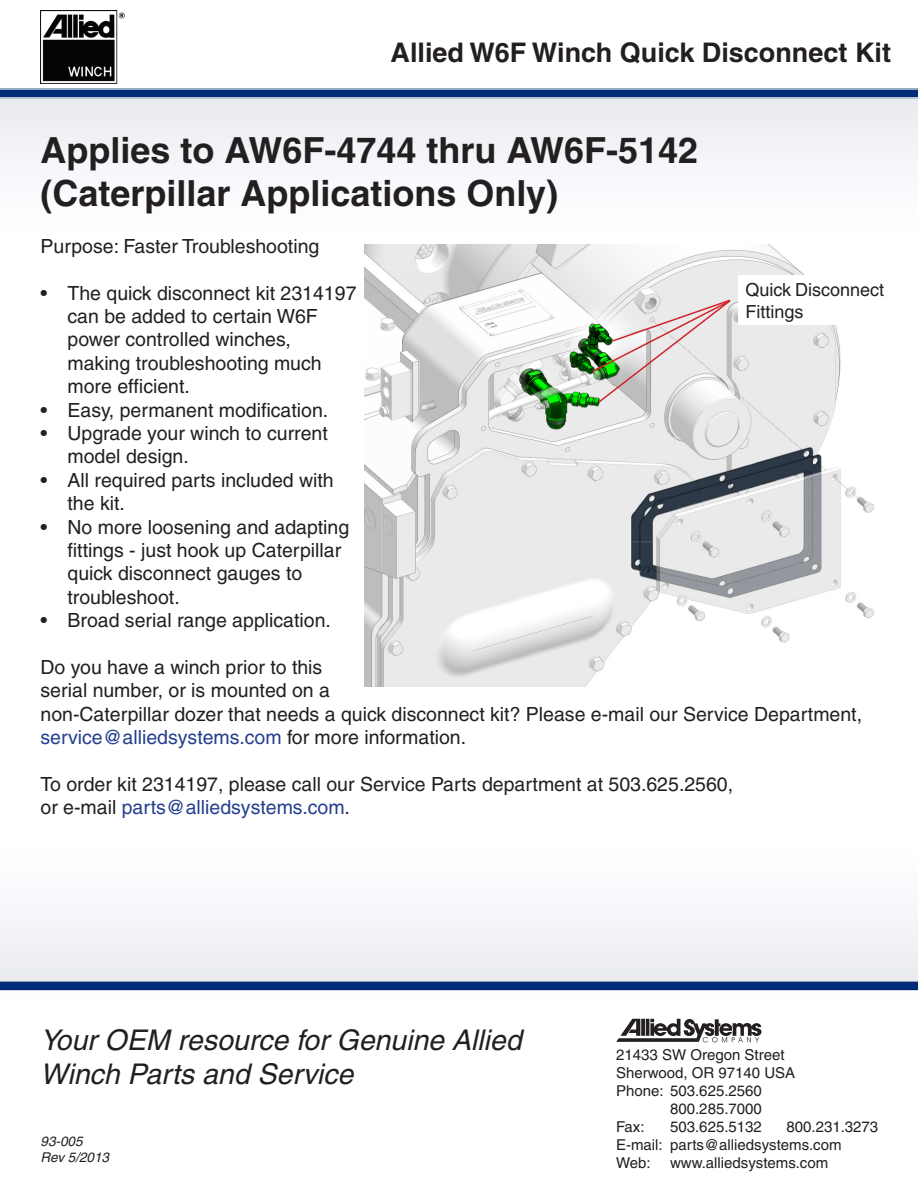
<style>
.page{position:relative;width:918px;height:1188px;background:#fff}
.page>*{position:absolute;margin:0;border:0;box-sizing:border-box;transform-origin:0 0}
.Heading_Text_Black{font:700 36px/43.2px "Helvetica";color:#231f20}
.Tagline_Text_-_Itali{font:italic 28.5px/34.2px "Helvetica";color:#231f20}
.Heading_Text_Black-2{font:700 27px "Helvetica";color:#231f20}
.Body_Text_Black{font:19.5px/23.4px "Helvetica";color:#231f20}
.Body_Text_Black-2{font:18px/21.6px "Helvetica";color:#231f20}
.Body_Text_Black-3{font:15px "Helvetica";color:#231f20}
.Body_Text_Italics_Bl{font:italic 13.5px "Helvetica";color:#231f20}
.t1{font:9.45px "Arial";color:#231f20}
.s1{color:#253f8e}
</style>
<div class="page">
<img style="left:0;top:27px;width:918px;height:964px">
<hr style="left:616px;top:1045px;width:146px;height:1px;background:#004a8d">
<svg style="left:616px;top:1019px;width:146px;height:23px"></svg>
<img style="left:41px;top:10px;width:84px;height:74px">
<img style="left:364px;top:244px;width:527px;height:443px">
<div style="left:739px;top:275px;width:152px;height:50px;background:#fff"></div>
<svg style="left:591px;top:298px;width:141px;height:106px"></svg>
<p class="Heading_Text_Black-2" style="left:391px;top:36px;width:502px">Allied W6F Winch Quick Disconnect Kit</p>
<p class="Heading_Text_Black" style="left:40px;top:128px;width:659px">Applies to AW6F-4744 thru AW6F-5142 (Caterpillar Applications Only)</p>
<p class="Body_Text_Black" style="left:40px;top:234px;width:280px">Purpose: Faster Troubleshooting</p>
<p class="Body_Text_Black" style="left:68px;top:281px;width:291px;text-indent:-27px">• The quick disconnect kit 2314197 can be added to certain W6F power controlled winches, making troubleshooting much more efficient.</p>
<p class="Body_Text_Black" style="left:40px;top:398px;width:289px">• Easy, permanent modification.</p>
<p class="Body_Text_Black" style="left:68px;top:421px;width:262px;text-indent:-27px">• Upgrade your winch to current model design.</p>
<p class="Body_Text_Black" style="left:68px;top:468px;width:268px;text-indent:-27px">• All required parts included with the kit.</p>
<p class="Body_Text_Black" style="left:68px;top:515px;width:283px;text-indent:-27px">• No more loosening and adapting fittings - just hook up Caterpillar quick disconnect gauges to troubleshoot.</p>
<p class="Body_Text_Black" style="left:40px;top:609px;width:292px">• Broad serial range application.</p>
<p class="Body_Text_Black" style="left:40px;top:655px;width:823px">Do you have a winch prior to this<br>serial number, or is mounted on a<br>non-Caterpillar dozer that needs a quick disconnect kit? Please e-mail our Service Department, <span class="s1">service@alliedsystems.com</span> for more information.</p>
<p class="Body_Text_Black" style="left:40px;top:772px;width:694px">To order kit 2314197, please call our Service Parts department at 503.625.2560, or e-mail <span class="s1">parts@alliedsystems.com</span>.</p>
<p class="Body_Text_Black-2" style="left:745px;top:279px;width:140px">Quick Disconnect<br>Fittings</p>
<p class="Tagline_Text_-_Itali" style="left:40px;top:1022px;width:483px">Your OEM resource for Genuine Allied<br>Winch Parts and Service</p>
<p class="Body_Text_Italics_Bl" style="left:40px;top:1133px;width:44px">93-005</p>
<p class="Body_Text_Italics_Bl" style="left:40px;top:1149px;width:70px">Rev 5/2013</p>
<p class="Body_Text_Black-3" style="left:616px;top:1046px;width:170px">21433 SW Oregon Street</p>
<p class="Body_Text_Black-3" style="left:616px;top:1064px;width:181px">Sherwood, OR 97140 USA</p>
<p class="Body_Text_Black-3" style="left:616px;top:1082px;width:147px">Phone: 503.625.2560</p>
<p class="Body_Text_Black-3" style="left:670px;top:1100px;width:93px">800.285.7000</p>
<p class="Body_Text_Black-3" style="left:616px;top:1118px;width:30px">Fax:</p>
<p class="Body_Text_Black-3" style="left:670px;top:1118px;width:93px">503.625.5132</p>
<p class="Body_Text_Black-3" style="left:786px;top:1118px;width:93px">800.231.3273</p>
<p class="Body_Text_Black-3" style="left:616px;top:1136px;width:227px">E-mail: parts@alliedsystems.com</p>
<p class="Body_Text_Black-3" style="left:616px;top:1154px;width:36px">Web:</p>
<p class="Body_Text_Black-3" style="left:670px;top:1154px;width:160px">www.alliedsystems.com</p>
<p class="t1" style="left:618px;top:1052px;width:145px">Quality People - Quality Products</p>
</div>
